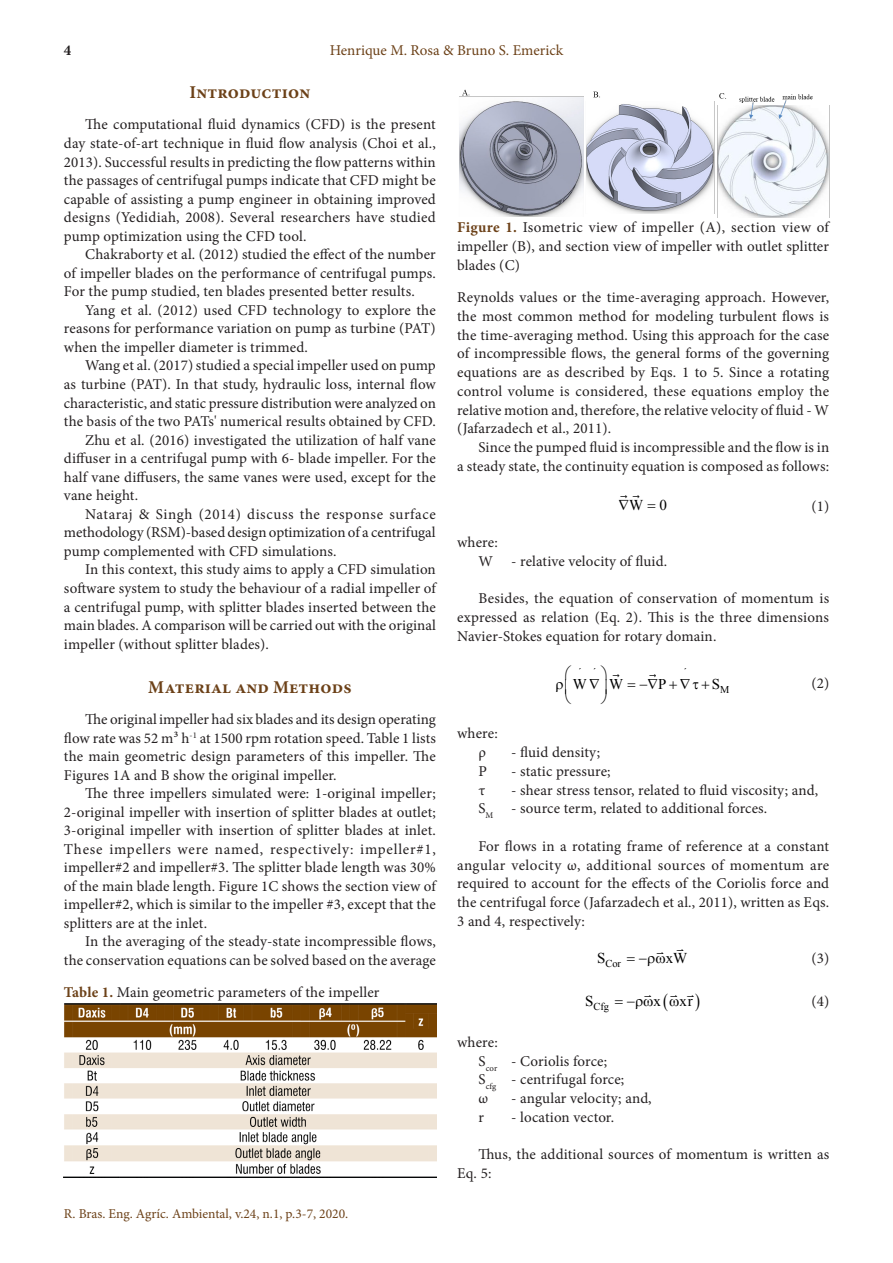
<style>
.page{position:relative;width:893px;height:1263px;background:#fff}
.page>*{position:absolute;margin:0;border:0;box-sizing:border-box;transform-origin:0 0}
.t1{font:700 18px "Minion Pro";letter-spacing:.01em;color:#6c4118}
.BodytextIndented{font:15px/18.6px "Minion Pro";letter-spacing:.01em;color:#231f20;text-align:justify}
.t2{font:15px "Minion Pro";color:#6c4118}
.t3{font:15px "Times New Roman";color:#000}
.t4{font:700 15px "Minion Pro";color:#231f20}
.t5{font:14.85px "Times New Roman";color:#000}
.t6{font:13.5px "Minion Pro";color:#6c4118}
.t7{font:10.5px "Times New Roman";color:#000}
.t8{font:10.35px "Times New Roman";color:#000}
.s1{font-weight:700;color:#6c4118}
</style>
<div class="page">
<img style="left:64px;top:1004px;width:372px;height:174px">
<img style="left:459px;top:89px;width:370px;height:128px">
<p class="t4" style="left:64px;top:40px;width:9px">4</p>
<p class="t2" style="left:330px;top:40px;width:235px">Henrique M. Rosa &amp; Bruno S. Emerick</p>
<p class="t1" style="left:190px;top:80px;width:122px">Introduction</p>
<p class="BodytextIndented" style="left:64px;top:115px;width:373px;text-indent:21px">The computational fluid dynamics (CFD) is the present day state-of-art technique in fluid flow analysis (Choi et al., 2013). Successful results in predicting the flow patterns within the passages of centrifugal pumps indicate that CFD might be capable of assisting a pump engineer in obtaining improved designs (Yedidiah, 2008). Several researchers have studied pump optimization using the CFD tool.</p>
<p class="BodytextIndented" style="left:64px;top:245px;width:373px;text-indent:21px">Chakraborty et al. (2012) studied the effect of the number of impeller blades on the performance of centrifugal pumps.<br>For the pump studied, ten blades presented better results.</p>
<p class="BodytextIndented" style="left:64px;top:301px;width:373px;text-indent:21px">Yang et al. (2012) used CFD technology to explore the reasons for performance variation on pump as turbine (PAT) when the impeller diameter is trimmed.</p>
<p class="BodytextIndented" style="left:64px;top:356px;width:373px;text-indent:21px">Wang et al. (2017) studied a special impeller used on pump as turbine (PAT). In that study, hydraulic loss, internal flow characteristic, and static pressure distribution were analyzed on the basis of the two PATs' numerical results obtained by CFD.</p>
<p class="BodytextIndented" style="left:64px;top:431px;width:373px;text-indent:21px">Zhu et al. (2016) investigated the utilization of half vane diffuser in a centrifugal pump with 6- blade impeller. For the half vane diffusers, the same vanes were used, except for the vane height.</p>
<p class="BodytextIndented" style="left:64px;top:505px;width:373px;text-indent:21px">Nataraj &amp; Singh (2014) discuss the response surface methodology (RSM)-based design optimization of a centrifugal pump complemented with CFD simulations.</p>
<p class="BodytextIndented" style="left:64px;top:560px;width:373px;text-indent:21px">In this context, this study aims to apply a CFD simulation software system to study the behaviour of a radial impeller of a centrifugal pump, with splitter blades inserted between the main blades. A comparison will be carried out with the original impeller (without splitter blades).</p>
<p class="t1" style="left:148px;top:674px;width:205px">Material and Methods</p>
<p class="BodytextIndented" style="left:64px;top:710px;width:373px;text-indent:21px">The original impeller had six blades and its design operating flow rate was 52 m³ h<sup>-1</sup> at 1500 rpm rotation speed. Table 1 lists the main geometric design parameters of this impeller. The Figures 1A and B show the original impeller.</p>
<p class="BodytextIndented" style="left:64px;top:784px;width:373px;text-indent:21px">The three impellers simulated were: 1-original impeller; 2-original impeller with insertion of splitter blades at outlet; 3-original impeller with insertion of splitter blades at inlet.<br>These impellers were named, respectively: impeller#1, impeller#2 and impeller#3. The splitter blade length was 30% of the main blade length. Figure 1C shows the section view of impeller#2, which is similar to the impeller #3, except that the splitters are at the inlet.</p>
<p class="BodytextIndented" style="left:64px;top:932px;width:373px;text-align:right">In the averaging of the steady-state incompressible flows, the conservation equations can be solved based on the average</p>
<p class="BodytextIndented" style="left:64px;top:983px;width:317px"><span class="s1">Table 1.</span> Main geometric parameters of the impeller</p>
<p class="t6" style="left:64px;top:1204px;width:286px">R. Bras. Eng. Agríc. Ambiental, v.24, n.1, p.3-7, 2020.</p>
<p class="BodytextIndented" style="left:457px;top:218px;width:373px"><span class="s1">Figure 1.</span> Isometric view of impeller (A), section view of impeller (B), and section view of impeller with outlet splitter blades (C)</p>
<p class="BodytextIndented" style="left:457px;top:288px;width:374px">Reynolds values or the time-averaging approach. However, the most common method for modeling turbulent flows is the time-averaging method. Using this approach for the case of incompressible flows, the general forms of the governing equations are as described by Eqs. 1 to 5. Since a rotating control volume is considered, these equations employ the relative motion and, therefore, the relative velocity of fluid - W (Jafarzadech et al., 2011).</p>
<p class="BodytextIndented" style="left:457px;top:438px;width:374px;text-align:right">Since the pumped fluid is incompressible and the flow is in<br>a steady state, the continuity equation is composed as follows:</p>
<p class="t3" style="left:618px;top:495px;width:50px">∇W 0</p>
<p class="BodytextIndented" style="left:812px;top:496px;width:19px">(1)</p>
<p class="BodytextIndented" style="left:457px;top:533px;width:42px">where:</p>
<p class="BodytextIndented" style="left:478px;top:552px;width:190px">W - relative velocity of fluid.</p>
<p class="BodytextIndented" style="left:457px;top:589px;width:374px;text-indent:21px">Besides, the equation of conservation of momentum is expressed as relation (Eq. 2). This is the three dimensions Navier-Stokes equation for rotary domain.</p>
<p class="t8" style="left:578px;top:664px;width:19px">´ ´</p>
<p class="t8" style="left:683px;top:664px;width:5px">´</p>
<p class="t5" style="left:573px;top:674px;width:28px">W∇</p>
<p class="t5" style="left:609px;top:674px;width:16px">W</p>
<p class="t5" style="left:639px;top:674px;width:29px">−∇P</p>
<p class="t5" style="left:712px;top:674px;width:19px">S<sub>M</sub></p>
<p class="BodytextIndented" style="left:457px;top:724px;width:42px">where:</p>
<p class="BodytextIndented" style="left:478px;top:743px;width:9px">ρ</p>
<p class="BodytextIndented" style="left:511px;top:743px;width:91px">- fluid density;</p>
<p class="BodytextIndented" style="left:478px;top:762px;width:10px">P</p>
<p class="BodytextIndented" style="left:511px;top:762px;width:101px">- static pressure;</p>
<p class="BodytextIndented" style="left:478px;top:781px;width:8px">τ</p>
<p class="BodytextIndented" style="left:511px;top:781px;width:308px">- shear stress tensor, related to fluid viscosity; and,</p>
<p class="BodytextIndented" style="left:478px;top:799px;width:290px">S<sub>M</sub> - source term, related to additional forces.</p>
<p class="BodytextIndented" style="left:457px;top:837px;width:374px;text-indent:21px">For flows in a rotating frame of reference at a constant angular velocity ω, additional sources of momentum are required to account for the effects of the Coriolis force and the centrifugal force (Jafarzadech et al., 2011), written as Eqs.<br>3 and 4, respectively:</p>
<p class="t3" style="left:597px;top:948px;width:10px">S</p>
<p class="t3" style="left:666px;top:948px;width:23px">xW</p>
<p class="BodytextIndented" style="left:812px;top:674px;width:19px">(2)</p>
<p class="BodytextIndented" style="left:812px;top:949px;width:19px">(3)</p>
<p class="BodytextIndented" style="left:812px;top:992px;width:19px">(4)</p>
<p class="t7" style="left:605px;top:956px;width:43px">Cor −</p>
<p class="t3" style="left:585px;top:991px;width:10px">S</p>
<p class="t3" style="left:653px;top:991px;width:41px">x xr</p>
<p class="t7" style="left:593px;top:999px;width:43px">Cfg −</p>
<p class="BodytextIndented" style="left:457px;top:1033px;width:42px">where:</p>
<p class="BodytextIndented" style="left:478px;top:1051px;width:130px">S<sub>cor</sub> - Coriolis force;</p>
<p class="BodytextIndented" style="left:478px;top:1070px;width:147px">S<sub>cfg</sub> - centrifugal force;</p>
<p class="BodytextIndented" style="left:478px;top:1089px;width:11px">ω</p>
<p class="BodytextIndented" style="left:511px;top:1089px;width:142px">- angular velocity; and,</p>
<p class="BodytextIndented" style="left:478px;top:1108px;width:7px">r</p>
<p class="BodytextIndented" style="left:511px;top:1108px;width:105px">- location vector.</p>
<p class="BodytextIndented" style="left:457px;top:1145px;width:374px;text-indent:21px">Thus, the additional sources of momentum is written as<br>Eq. 5:</p>
</div>
